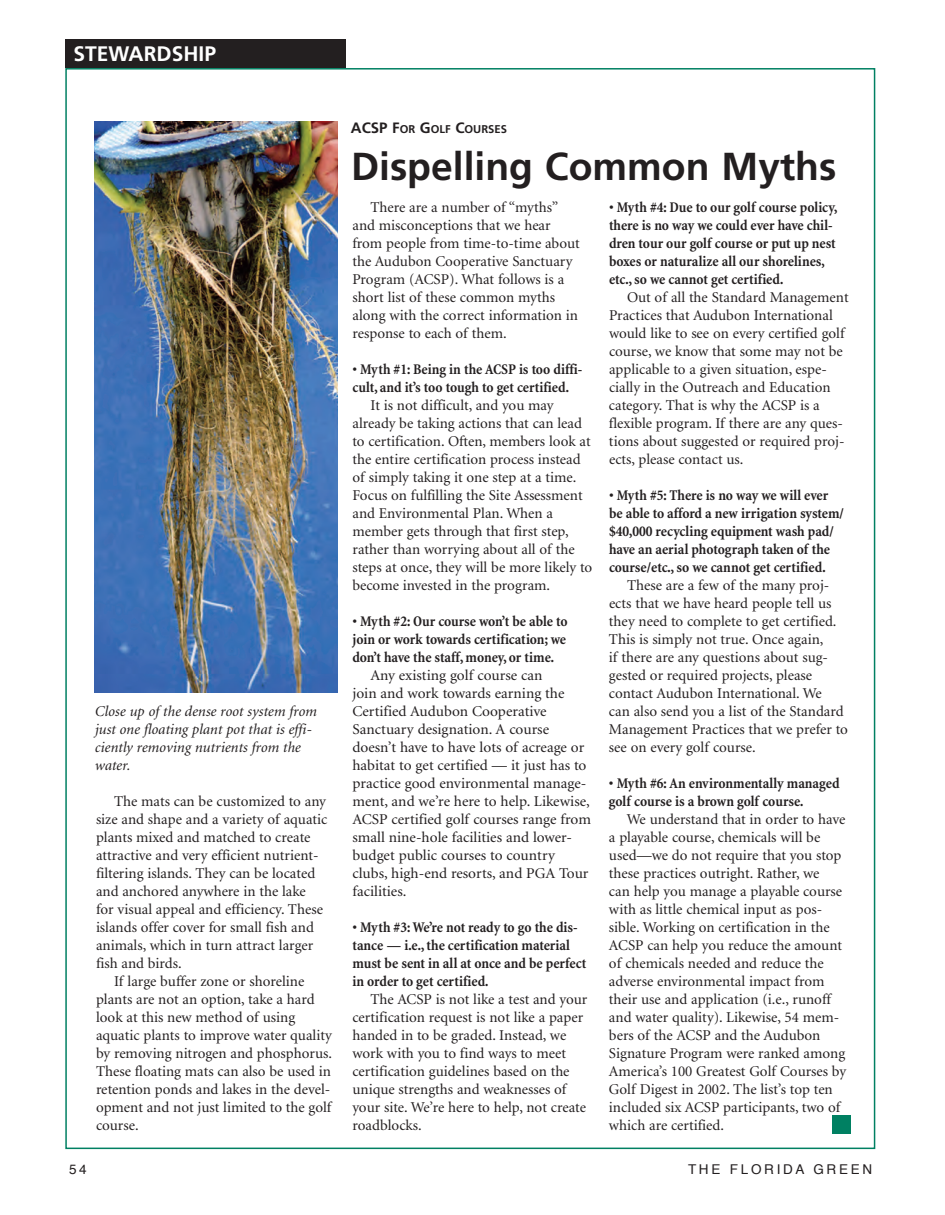
<style>
.page{position:relative;width:945px;height:1215px;background:#fff}
.page>*{position:absolute;margin:0;border:0;box-sizing:border-box;transform-origin:0 0}
.t1{font:700 39px "Frutiger";color:#231f20}
.t2{font:700 21px "Frutiger";color:#fff}
.t3{font:15px/18px "Minion";color:#231f20}
.t4{font:700 condensed 15px/18px "Minion";letter-spacing:-.005em;color:#231f20}
.t5{font:italic 15px/18px "Minion";color:#231f20}
.t6{font:13.5px "Helvetica";letter-spacing:.2em;color:#231f20}
.t7{font:700 11.25px "Frutiger";color:#231f20}
.s1{font-size:15px}
</style>
<div class="page">
<div style="left:65px;top:39px;width:281px;height:29px;background:#231f20"></div>
<img style="left:94px;top:122px;width:244px;height:571px">
<div style="left:832px;top:1116px;width:18px;height:18px;background:#008062"></div>
<h2 class="t2" style="left:73px;top:41px;width:144px">STEWARDSHIP</h2>
<p class="t5" style="left:94px;top:702px;width:224px">Close up of the dense root system from just one floating plant pot that is effi&shy;ciently removing nutrients from the water.</p>
<p class="t3" style="left:114px;top:792px;width:213px">The mats can be customized to any</p>
<p class="t3" style="left:96px;top:810px;width:233px">size and shape and a variety of aquatic</p>
<p class="t3" style="left:96px;top:828px;width:216px">plants mixed and matched to create</p>
<p class="t3" style="left:96px;top:846px;width:224px">attractive and very efficient nutrient-</p>
<p class="t3" style="left:96px;top:864px;width:221px">filtering islands. They can be located</p>
<p class="t3" style="left:96px;top:882px;width:211px">and anchored anywhere in the lake</p>
<p class="t3" style="left:96px;top:900px;width:229px">for visual appeal and efficiency. These</p>
<p class="t3" style="left:96px;top:918px;width:219px">islands offer cover for small fish and</p>
<p class="t3" style="left:96px;top:936px;width:219px">animals, which in turn attract larger</p>
<p class="t3" style="left:96px;top:954px;width:87px">fish and birds.</p>
<p class="t3" style="left:114px;top:972px;width:192px">If large buffer zone or shoreline</p>
<p class="t3" style="left:96px;top:990px;width:220px">plants are not an option, take a hard</p>
<p class="t3" style="left:96px;top:1008px;width:201px">look at this new method of using</p>
<p class="t3" style="left:96px;top:1026px;width:237px">aquatic plants to improve water quality</p>
<p class="t3" style="left:96px;top:1044px;width:238px">by removing nitrogen and phosphorus.</p>
<p class="t3" style="left:96px;top:1062px;width:237px">These floating mats can also be used in</p>
<p class="t3" style="left:96px;top:1080px;width:236px">retention ponds and lakes in the devel-</p>
<p class="t3" style="left:96px;top:1098px;width:237px">opment and not just limited to the golf</p>
<p class="t3" style="left:96px;top:1116px;width:44px">course.</p>
<p class="t7" style="left:351px;top:123px;width:158px"><span class="s1">ACSP F</span>OR <span class="s1">G</span>OLF <span class="s1">C</span>OURSES</p>
<h1 class="t1" style="left:351px;top:144px;width:487px">Dispelling Common Myths</h1>
<p class="t3" style="left:352px;top:198px;width:229px;text-indent:18px">There are a number of “myths” and misconceptions that we hear from people from time-to-time about the Audubon Cooperative Sanctuary<br>Program (ACSP). What follows is a short list of these common myths along with the correct information in response to each of them.</p>
<p class="t4" style="left:352px;top:360px;width:232px">• Myth #1: Being in the ACSP is too diffi&shy;cult, and it’s too tough to get certified.</p>
<p class="t3" style="left:352px;top:396px;width:241px;text-indent:18px">It is not difficult, and you may already be taking actions that can lead to certification. Often, members look at the entire certification process instead of simply taking it one step at a time.<br>Focus on fulfilling the Site Assessment and Environmental Plan. When a member gets through that first step, rather than worrying about all of the steps at once, they will be more likely to become invested in the program.</p>
<p class="t4" style="left:352px;top:612px;width:217px;text-align:justify">• Myth #2: Our course won’t be able to join or work towards certification; we don’t have the staff, money, or time.</p>
<p class="t3" style="left:352px;top:666px;width:240px;text-indent:18px">Any existing golf course can<br>join and work towards earning the Certified Audubon Cooperative Sanctuary designation. A course doesn’t have to have lots of acreage or habitat to get certified — it just has to practice good environmental manage&shy;ment, and we’re here to help. Likewise, ACSP certified golf courses range from small nine-hole facilities and lower&shy;budget public courses to country clubs, high-end resorts, and PGA Tour facilities.</p>
<p class="t4" style="left:352px;top:918px;width:235px">• Myth #3: We’re not ready to go the dis&shy;tance — i.e., the certification material must be sent in all at once and be perfect in order to get certified.</p>
<p class="t3" style="left:353px;top:990px;width:236px;text-indent:18px">The ACSP is not like a test and your certification request is not like a paper handed in to be graded. Instead, we work with you to find ways to meet certification guidelines based on the unique strengths and weaknesses of your site. We’re here to help, not create roadblocks.</p>
<p class="t4" style="left:609px;top:198px;width:230px">• Myth #4: Due to our golf course policy, there is no way we could ever have chil&shy;dren tour our golf course or put up nest boxes or naturalize all our shorelines, etc., so we cannot get certified.</p>
<p class="t3" style="left:609px;top:288px;width:241px;text-indent:18px">Out of all the Standard Management Practices that Audubon International would like to see on every certified golf course, we know that some may not be applicable to a given situation, espe&shy;cially in the Outreach and Education category. That is why the ACSP is a flexible program. If there are any ques&shy;tions about suggested or required proj&shy;ects, please contact us.</p>
<p class="t4" style="left:609px;top:486px;width:236px">• Myth #5: There is no way we will ever be able to afford a new irrigation system/ $40,000 recycling equipment wash pad/ have an aerial photograph taken of the course/etc., so we cannot get certified.</p>
<p class="t3" style="left:609px;top:576px;width:240px;text-indent:18px">These are a few of the many proj&shy;ects that we have heard people tell us they need to complete to get certified.<br>This is simply not true. Once again,<br>if there are any questions about sug&shy;gested or required projects, please contact Audubon International. We<br>can also send you a list of the Standard Management Practices that we prefer to see on every golf course.</p>
<p class="t4" style="left:609px;top:774px;width:232px">• Myth #6: An environmentally managed golf course is a brown golf course.</p>
<p class="t3" style="left:609px;top:810px;width:239px;text-indent:18px">We understand that in order to have a playable course, chemicals will be used—we do not require that you stop these practices outright. Rather, we<br>can help you manage a playable course with as little chemical input as pos&shy;sible. Working on certification in the ACSP can help you reduce the amount of chemicals needed and reduce the adverse environmental impact from their use and application (i.e., runoff and water quality). Likewise, 54 mem&shy;bers of the ACSP and the Audubon Signature Program were ranked among America’s 100 Greatest Golf Courses by Golf Digest in 2002. The list’s top ten included six ACSP participants, two of which are certified.</p>
<p class="t6" style="left:69px;top:1158px;width:19px">54</p>
<p class="t6" style="left:688px;top:1158px;width:186px">THE FLORIDA GREEN</p>
</div>
